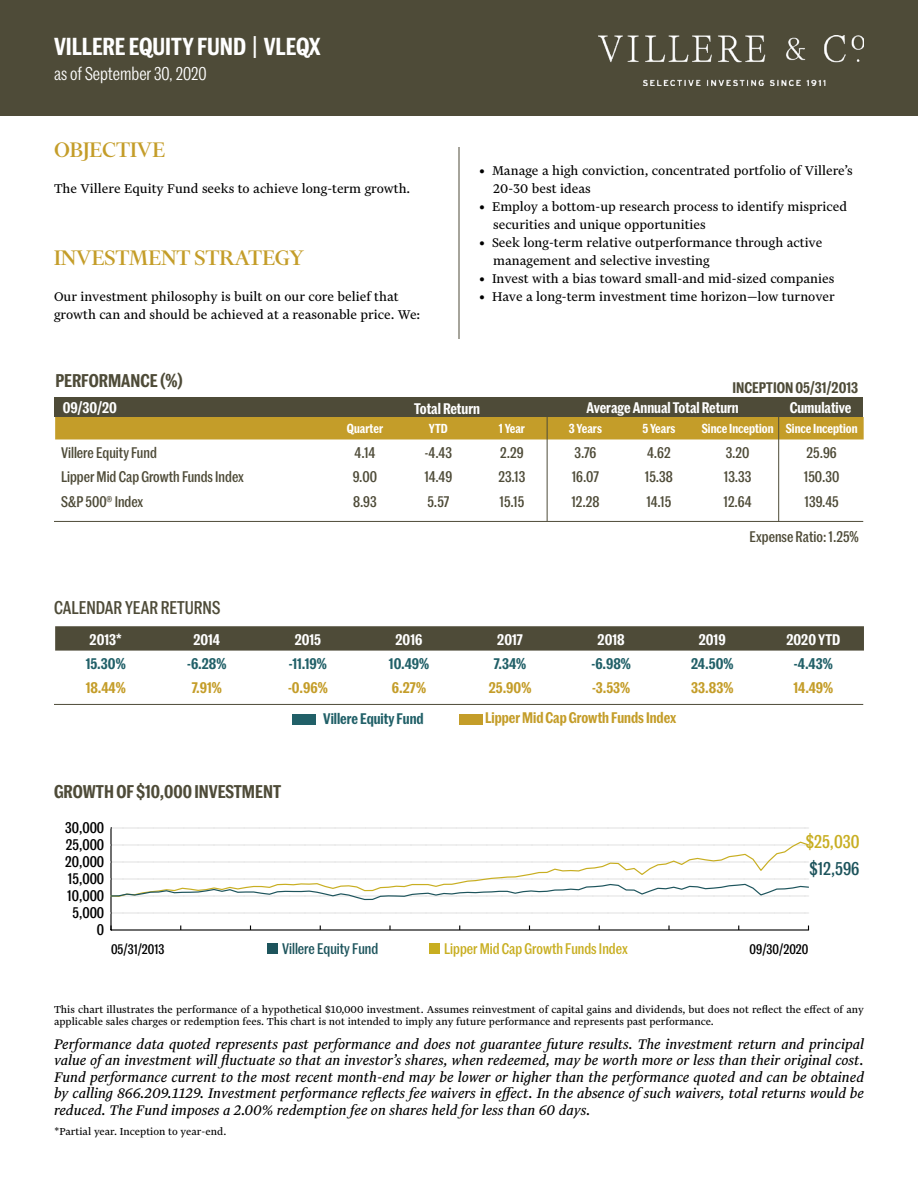
<style>
.page{position:relative;width:918px;height:1188px;background:#fff}
.page>*{position:absolute;margin:0;border:0;box-sizing:border-box;transform-origin:0 0}
.t1{font:500 24px "Financier Display";color:#c49d29}
.t2{font:600 24px "Marr Sans Cond";color:#fff}
.t3{font:600 18px "Marr Sans Cond";color:#4e4b38}
.t4{font:18px "Marr Sans Cond";color:#fff}
.t5{font:500 18px "Marr Sans Cond";color:#4e4b38}
.t6{font:500 18px "Marr Sans Cond";color:#c8ae21}
.t7{font:500 18px "Marr Sans Cond";color:#1d545c}
.t8{font:italic 16.5px/16.5px "Financier Text";color:#000;text-align:justify}
.t9{font:15px/18px "Financier Text";color:#000}
.t10{font:500 15px "Marr Sans Cond";color:#4e4b38}
.t11{font:600 15px "Marr Sans Cond";color:#fff}
.t12{font:600 15px "Marr Sans Cond";color:#c49d29}
.t13{font:600 15px "Marr Sans Cond";color:#216068}
.t14{font:500 15px "Marr Sans Cond";color:#000}
.t15{font:500 15px "Marr Sans Cond";color:#c8ae21}
.t16{font:600 15px "Marr Sans Cond";color:#4e4b38}
.t17{font:500 15px "Marr Sans Cond";color:#1d545c}
.t18{font:500 13.5px "Marr Sans Cond";color:#000}
.t19{font:600 12.75px "Marr Sans Cond";color:#fff}
.t20{font:12px/12px "Financier Text";color:#000}
.s1{font-weight:500}
</style>
<div class="page">
<div style="left:55px;top:398px;width:808px;height:19px;background:#4e4b38"></div>
<div style="left:0;top:0;width:918px;height:115px;background:#4e4b38"></div>
<img style="left:598px;top:35px;width:266px;height:50px">
<div style="left:292px;top:715px;width:24px;height:10px;background:#216068"></div>
<div style="left:459px;top:715px;width:23px;height:10px;background:#c49d29"></div>
<hr style="left:110px;top:827px;width:2px;height:103px;background:#000">
<hr style="left:110px;top:929px;width:699px;height:2px;background:#000">
<svg style="left:111px;top:827px;width:697px;height:2px"></svg>
<svg style="left:111px;top:912px;width:697px;height:2px"></svg>
<svg style="left:110px;top:841px;width:699px;height:60px"></svg>
<div style="left:267px;top:944px;width:11px;height:10px;background:#1d545c"></div>
<div style="left:429px;top:944px;width:11px;height:10px;background:#c8ae21"></div>
<div style="left:55px;top:417px;width:809px;height:22px;background:#c49d29"></div>
<hr style="left:459px;top:147px;width:1px;height:192px;background:#4e4b38">
<svg style="left:55px;top:626px;width:809px;height:25px;background:#524f3d"></svg>
<hr style="left:54px;top:521px;width:809px;height:1px;background:#4e4b38">
<hr style="left:54px;top:704px;width:809px;height:1px;background:#4e4b38">
<hr style="left:547px;top:397px;width:1px;height:124px;background:#4e4b38">
<hr style="left:778px;top:397px;width:1px;height:124px;background:#4e4b38">
<h1 class="t2" style="left:54px;top:29px;width:268px">VILLERE EQUITY FUND <span class="s1">|</span> VLEQX</h1>
<p class="t4" style="left:54px;top:61px;width:154px">as of September 30, 2020</p>
<h1 class="t1" style="left:54px;top:137px;width:113px">OBJECTIVE</h1>
<p class="t9" style="left:54px;top:179px;width:358px">The Villere Equity Fund seeks to achieve long-term growth.</p>
<h1 class="t1" style="left:54px;top:245px;width:251px">INVESTMENT STRATEGY</h1>
<p class="t9" style="left:54px;top:287px;width:368px">Our investment philosophy is built on our core belief that growth can and should be achieved at a reasonable price. We:</p>
<p class="t9" style="left:493px;top:162px;width:361px;text-indent:-14px">• Manage a high conviction, concentrated portfolio of Villere’s<br>20-30 best ideas</p>
<p class="t9" style="left:493px;top:198px;width:356px;text-indent:-14px">• Employ a bottom-up research process to identify mispriced securities and unique opportunities</p>
<p class="t9" style="left:493px;top:234px;width:331px;text-indent:-14px">• Seek long-term relative outperformance through active management and selective investing</p>
<p class="t9" style="left:479px;top:270px;width:357px">• Invest with a bias toward small-and mid-sized companies</p>
<p class="t9" style="left:479px;top:288px;width:357px">• Have a long-term investment time horizon—low turnover</p>
<p class="t3" style="left:56px;top:367px;width:129px">PERFORMANCE (%)</p>
<p class="t16" style="left:732px;top:377px;width:127px">INCEPTION 05/31/2013</p>
<p class="t11" style="left:63px;top:396px;width:55px">09/30/20</p>
<p class="t11" style="left:414px;top:397px;width:67px">Total Return</p>
<p class="t11" style="left:587px;top:396px;width:154px">Average Annual Total Return</p>
<p class="t11" style="left:790px;top:396px;width:63px">Cumulative</p>
<p class="t19" style="left:347px;top:420px;width:38px">Quarter</p>
<p class="t19" style="left:429px;top:420px;width:20px">YTD</p>
<p class="t19" style="left:499px;top:420px;width:28px">1 Year</p>
<p class="t19" style="left:569px;top:420px;width:34px">3 Years</p>
<p class="t19" style="left:642px;top:420px;width:34px">5 Years</p>
<p class="t19" style="left:702px;top:420px;width:157px">Since Inception Since Inception</p>
<p class="t10" style="left:61px;top:442px;width:97px">Villere Equity Fund</p>
<p class="t10" style="left:355px;top:442px;width:22px">4.14</p>
<p class="t10" style="left:425px;top:442px;width:29px">-4.43</p>
<p class="t10" style="left:500px;top:442px;width:25px">2.29</p>
<p class="t10" style="left:574px;top:442px;width:23px">3.76</p>
<p class="t10" style="left:647px;top:442px;width:25px">4.62</p>
<p class="t10" style="left:726px;top:442px;width:25px">3.20</p>
<p class="t10" style="left:807px;top:442px;width:32px">25.96</p>
<p class="t10" style="left:61px;top:466px;width:184px">Lipper Mid Cap Growth Funds Index</p>
<p class="t10" style="left:353px;top:466px;width:26px">9.00</p>
<p class="t10" style="left:424px;top:466px;width:29px">14.49</p>
<p class="t10" style="left:498px;top:466px;width:28px">23.13</p>
<p class="t10" style="left:572px;top:466px;width:29px">16.07</p>
<p class="t10" style="left:645px;top:466px;width:29px">15.38</p>
<p class="t10" style="left:724px;top:466px;width:29px">13.33</p>
<p class="t10" style="left:804px;top:466px;width:37px">150.30</p>
<p class="t10" style="left:61px;top:490px;width:84px">S&amp;P 500® Index</p>
<p class="t10" style="left:353px;top:490px;width:25px">8.93</p>
<p class="t10" style="left:428px;top:490px;width:23px">5.57</p>
<p class="t10" style="left:500px;top:490px;width:26px">15.15</p>
<p class="t10" style="left:571px;top:490px;width:30px">12.28</p>
<p class="t10" style="left:647px;top:490px;width:26px">14.15</p>
<p class="t10" style="left:724px;top:490px;width:30px">12.64</p>
<p class="t10" style="left:805px;top:490px;width:36px">139.45</p>
<p class="t5" style="left:54px;top:595px;width:168px">CALENDAR YEAR RETURNS</p>
<p class="t10" style="left:750px;top:526px;width:110px">Expense Ratio: 1.25%</p>
<p class="t11" style="left:90px;top:628px;width:34px">2013*</p>
<p class="t11" style="left:194px;top:628px;width:28px">2014</p>
<p class="t11" style="left:295px;top:628px;width:28px">2015</p>
<p class="t11" style="left:396px;top:628px;width:28px">2016</p>
<p class="t11" style="left:497px;top:628px;width:27px">2017</p>
<p class="t11" style="left:598px;top:628px;width:29px">2018</p>
<p class="t11" style="left:699px;top:628px;width:28px">2019</p>
<p class="t11" style="left:786px;top:628px;width:55px">2020 YTD</p>
<p class="t13" style="left:86px;top:653px;width:42px">15.30%</p>
<p class="t13" style="left:187px;top:653px;width:41px">-6.28%</p>
<p class="t13" style="left:289px;top:653px;width:40px">-11.19%</p>
<p class="t13" style="left:389px;top:653px;width:42px">10.49%</p>
<p class="t13" style="left:494px;top:653px;width:34px">7.34%</p>
<p class="t13" style="left:591px;top:653px;width:41px">-6.98%</p>
<p class="t13" style="left:691px;top:653px;width:44px">24.50%</p>
<p class="t13" style="left:794px;top:653px;width:41px">-4.43%</p>
<p class="t12" style="left:86px;top:677px;width:42px">18.44%</p>
<p class="t12" style="left:192px;top:677px;width:32px">7.91%</p>
<p class="t12" style="left:288px;top:677px;width:41px">-0.96%</p>
<p class="t12" style="left:392px;top:677px;width:36px">6.27%</p>
<p class="t12" style="left:489px;top:677px;width:44px">25.90%</p>
<p class="t12" style="left:592px;top:677px;width:40px">-3.53%</p>
<p class="t12" style="left:691px;top:677px;width:44px">33.83%</p>
<p class="t12" style="left:794px;top:677px;width:41px">14.49%</p>
<p class="t3" style="left:54px;top:778px;width:229px">GROWTH OF $10,000 INVESTMENT</p>
<p class="t14" style="left:65px;top:817px;width:41px">30,000</p>
<p class="t14" style="left:66px;top:834px;width:40px">25,000</p>
<p class="t14" style="left:65px;top:851px;width:41px">20,000</p>
<p class="t14" style="left:68px;top:868px;width:38px">15,000</p>
<p class="t14" style="left:67px;top:885px;width:38px">10,000</p>
<p class="t14" style="left:72px;top:902px;width:33px">5,000</p>
<p class="t14" style="left:97px;top:919px;width:9px">0</p>
<p class="t13" style="left:323px;top:708px;width:102px">Villere Equity Fund</p>
<p class="t12" style="left:485px;top:707px;width:193px">Lipper Mid Cap Growth Funds Index</p>
<p class="t6" style="left:806px;top:828px;width:55px">$25,030</p>
<p class="t7" style="left:809px;top:855px;width:52px">$12,596</p>
<p class="t17" style="left:282px;top:938px;width:98px">Villere Equity Fund</p>
<p class="t15" style="left:444px;top:938px;width:185px">Lipper Mid Cap Growth Funds Index</p>
<p class="t18" style="left:111px;top:940px;width:55px">05/31/2013</p>
<p class="t18" style="left:750px;top:940px;width:60px">09/30/2020</p>
<p class="t20" style="left:54px;top:1004px;width:811px">This chart illustrates the performance of a hypothetical $10,000 investment. Assumes reinvestment of capital gains and dividends, but does not reflect the effect of any applicable sales charges or redemption fees. This chart is not intended to imply any future performance and represents past performance.</p>
<p class="t8" style="left:54px;top:1035px;width:812px">Performance data quoted represents past performance and does not guarantee future results. The investment return and principal value of an investment will fluctuate so that an investor’s shares, when redeemed, may be worth more or less than their original cost.<br>Fund performance current to the most recent month-end may be lower or higher than the performance quoted and can be obtained by calling 866.209.1129. Investment performance reflects fee waivers in effect. In the absence of such waivers, total returns would be reduced. The Fund imposes a 2.00% redemption fee on shares held for less than 60 days.</p>
<p class="t20" style="left:54px;top:1125px;width:174px">*Partial year. Inception to year-end.</p>
</div>
